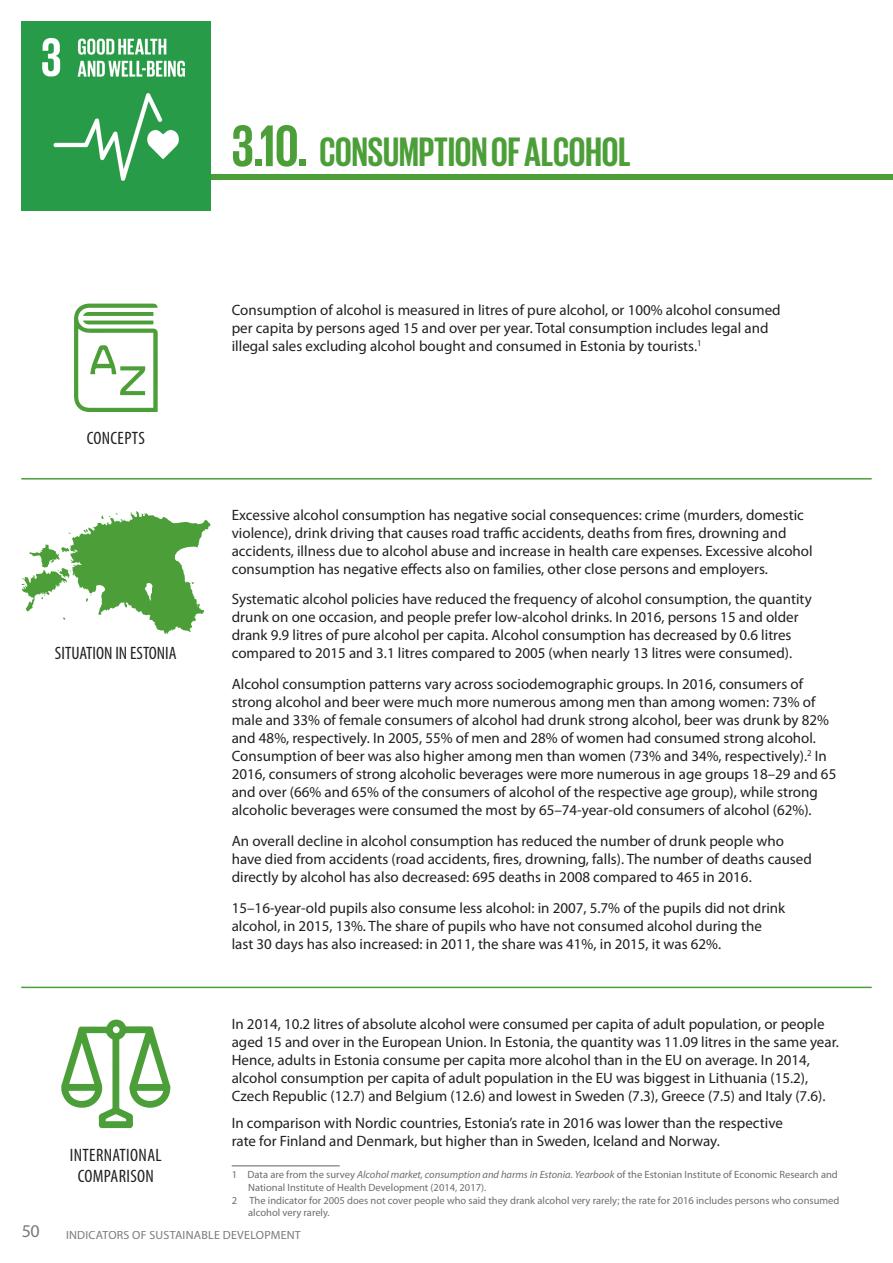
<style>
.page{position:relative;width:893px;height:1263px;background:#fff}
.page>*{position:absolute;margin:0;border:0;box-sizing:border-box;transform-origin:0 0}
.t1{font:700 60px "Giorgio Sans";color:#4c9f38}
.Sihipealkiri{font:700 42px "Giorgio Sans";color:#4c9f38}
.t2{font:condensed 18px "Myriad Pro";letter-spacing:.02em;color:#231f20}
.t3{font:condensed 18px "Myriad Pro";color:#231f20}
.t4{font:18px "Myriad Pro";color:#231f20}
.Sisutekst{font:15px/18px "Myriad Pro";color:#231f20}
.t5{font:12px "Myriad Pro";letter-spacing:.02em;color:#231f20}
.footnote{font:10.5px/12.6px "Myriad Pro";color:#6c6d70}
.s1{font-style:italic}
</style>
<div class="page">
<hr style="left:232px;top:1165px;width:108px;height:1px;background:#939598">
<div style="left:21px;top:174px;width:872px;height:6px;background:#4c9f38"></div>
<svg style="left:21px;top:511px;width:189px;height:123px"></svg>
<svg style="left:74px;top:304px;width:84px;height:108px"></svg>
<svg style="left:61px;top:1019px;width:109px;height:109px"></svg>
<hr style="left:21px;top:987px;width:851px;height:1px;background:#4c9f38">
<hr style="left:21px;top:478px;width:851px;height:1px;background:#4c9f38">
<img style="left:21px;top:21px;width:189px;height:189px">
<p class="t1" style="left:232px;top:116px;width:77px">3.10.</p>
<p class="Sihipealkiri" style="left:319px;top:131px;width:313px">CONSUMPTION OF ALCOHOL</p>
<p class="t2" style="left:87px;top:427px;width:60px">CONCEPTS</p>
<p class="t3" style="left:55px;top:642px;width:123px">SITUATION IN ESTONIA</p>
<p class="t2" style="left:70px;top:1144px;width:93px">INTERNATIONAL</p>
<p class="t2" style="left:78px;top:1165px;width:78px">COMPARISON</p>
<p class="Sisutekst" style="left:232px;top:301px;width:550px">Consumption of alcohol is measured in litres of pure alcohol, or 100% alcohol consumed per capita by persons aged 15 and over per year. Total consumption includes legal and illegal sales excluding alcohol bought and consumed in Estonia by tourists.<sup>1</sup></p>
<p class="Sisutekst" style="left:232px;top:505px;width:582px">Excessive alcohol consumption has negative social consequences: crime (murders, domestic violence), drink driving that causes road traffic accidents, deaths from fires, drowning and accidents, illness due to alcohol abuse and increase in health care expenses. Excessive alcohol consumption has negative effects also on families, other close persons and employers.</p>
<p class="Sisutekst" style="left:232px;top:590px;width:581px">Systematic alcohol policies have reduced the frequency of alcohol consumption, the quantity drunk on one occasion, and people prefer low-alcohol drinks. In 2016, persons 15 and older drank 9.9 litres of pure alcohol per capita. Alcohol consumption has decreased by 0.6 litres compared to 2015 and 3.1 litres compared to 2005 (when nearly 13 litres were consumed).</p>
<p class="Sisutekst" style="left:232px;top:675px;width:606px">Alcohol consumption patterns vary across sociodemographic groups. In 2016, consumers of strong alcohol and beer were much more numerous among men than among women: 73% of male and 33% of female consumers of alcohol had drunk strong alcohol, beer was drunk by 82% and 48%, respectively. In 2005, 55% of men and 28% of women had consumed strong alcohol.<br>Consumption of beer was also higher among men than women (73% and 34%, respectively).<sup>2</sup> In 2016, consumers of strong alcoholic beverages were more numerous in age groups 18–29 and 65 and over (66% and 65% of the consumers of alcohol of the respective age group), while strong alcoholic beverages were consumed the most by 65–74-year-old consumers of alcohol (62%).</p>
<p class="Sisutekst" style="left:232px;top:831px;width:582px">An overall decline in alcohol consumption has reduced the number of drunk people who have died from accidents (road accidents, fires, drowning, falls). The number of deaths caused directly by alcohol has also decreased: 695 deaths in 2008 compared to 465 in 2016.</p>
<p class="Sisutekst" style="left:232px;top:898px;width:555px">15–16-year-old pupils also consume less alcohol: in 2007, 5.7% of the pupils did not drink alcohol, in 2015, 13%. The share of pupils who have not consumed alcohol during the last 30 days has also increased: in 2011, the share was 41%, in 2015, it was 62%.</p>
<p class="Sisutekst" style="left:232px;top:1015px;width:609px">In 2014, 10.2 litres of absolute alcohol were consumed per capita of adult population, or people aged 15 and over in the European Union. In Estonia, the quantity was 11.09 litres in the same year.<br>Hence, adults in Estonia consume per capita more alcohol than in the EU on average. In 2014, alcohol consumption per capita of adult population in the EU was biggest in Lithuania (15.2), Czech Republic (12.7) and Belgium (12.6) and lowest in Sweden (7.3), Greece (7.5) and Italy (7.6).</p>
<p class="Sisutekst" style="left:232px;top:1113px;width:553px">In comparison with Nordic countries, Estonia’s rate in 2016 was lower than the respective rate for Finland and Denmark, but higher than in Sweden, Iceland and Norway.</p>
<p class="footnote" style="left:248px;top:1168px;width:591px;text-indent:-16px">1 Data are from the survey <span class="s1">Alcohol market, consumption and harms in Estonia. Yearbook</span> of the Estonian Institute of Economic Research and<br>National Institute of Health Development (2014, 2017).</p>
<p class="footnote" style="left:248px;top:1193px;width:593px;text-indent:-16px">2 The indicator for 2005 does not cover people who said they drank alcohol very rarely; the rate for 2016 includes persons who consumed alcohol very rarely.</p>
<p class="t4" style="left:21px;top:1220px;width:20px">50</p>
<p class="t5" style="left:66px;top:1228px;width:236px">INDICATORS OF SUSTAINABLE DEVELOPMENT</p>
</div>
